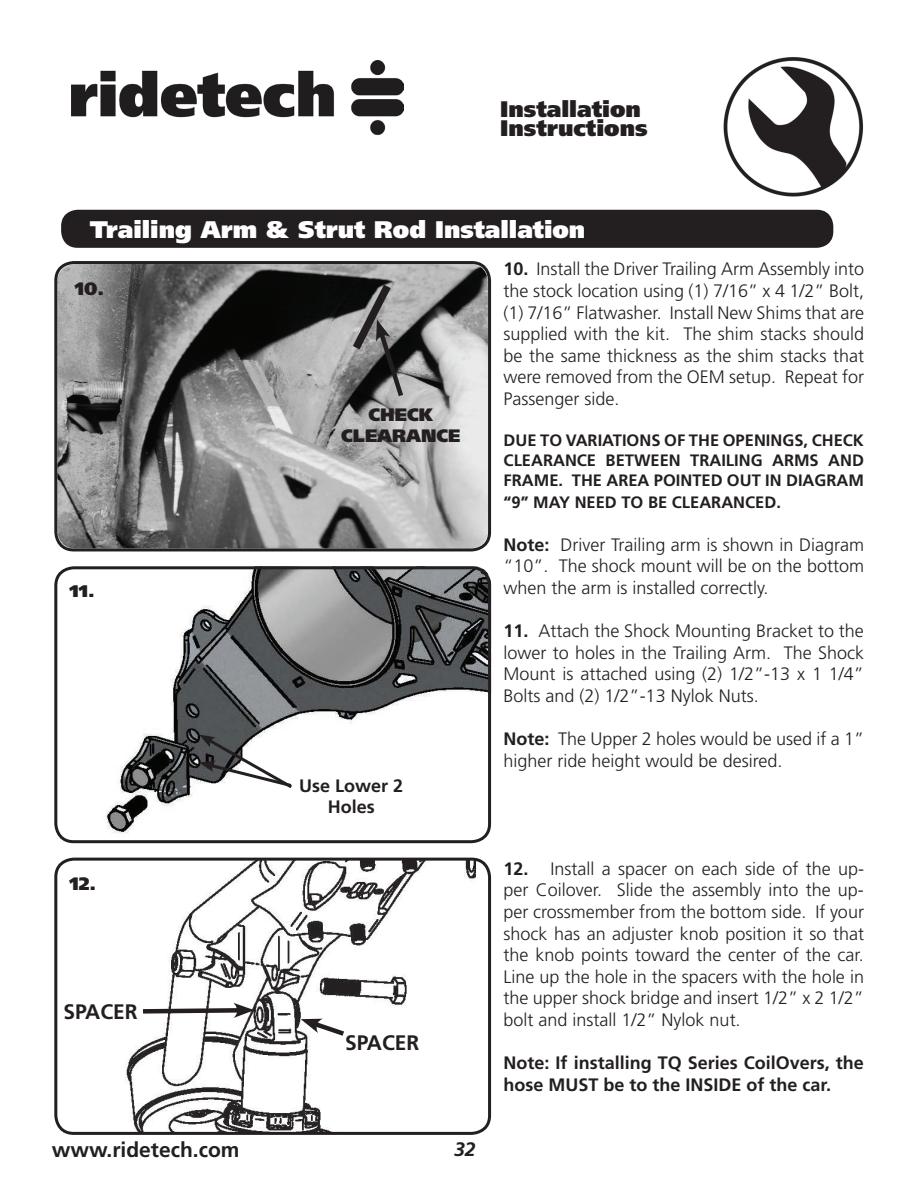
<style>
.page{position:relative;width:918px;height:1188px;background:#fff}
.page>*{position:absolute;margin:0;border:0;box-sizing:border-box;transform-origin:0 0}
.t1{font:900 24px "Frutiger";color:#fff}
.t2{font:900 22.5px/19.5px "Frutiger";color:#231f20}
.t3{font:700 21px "Frutiger";color:#231f20}
.t4{font:italic 700 19.5px "Frutiger";color:#231f20}
.t5{font:300 18px/21.6px "Frutiger";color:#231f20;text-align:justify}
.t6{font:700 18px/21.6px "Frutiger";color:#231f20}
.t7{font:900 18px/21.6px "Frutiger";color:#231f20;text-align:center}
.t8{font:900 16.8px "Frutiger";color:#231f20;scale:1.07 1}
.t9{font:700 16.5px/19.8px "Frutiger";color:#231f20;text-align:justify}
.s1{font-weight:700}
</style>
<div class="page">
<img style="left:723px;top:57px;width:140px;height:140px">
<img style="left:72px;top:61px;width:331px;height:75px">
<img style="left:57px;top:264px;width:431px;height:284px;border-radius:18px">
<div style="left:54px;top:261px;width:437px;height:290px;border:3px solid #231f20;border-radius:18px"></div>
<div style="left:61px;top:210px;width:772px;height:38px;background:#231f20;border-radius:17px"></div>
<svg style="left:346px;top:276px;width:61px;height:125px"></svg>
<img style="left:126px;top:862px;width:350px;height:269px">
<img style="left:90px;top:566px;width:401px;height:277px;border-radius:18px">
<div style="left:54px;top:566px;width:437px;height:277px;border:3px solid #231f20;border-radius:18px"></div>
<div style="left:54px;top:858px;width:437px;height:277px;border:3px solid #231f20;border-radius:18px"></div>
<svg style="left:199px;top:727px;width:129px;height:64px"></svg>
<svg style="left:301px;top:1018px;width:48px;height:21px"></svg>
<svg style="left:138px;top:1003px;width:116px;height:15px"></svg>
<p class="t2" style="left:500px;top:101px;width:149px">Installation<br>Instructions</p>
<h1 class="t1" style="left:90px;top:220px;width:497px">Trailing Arm &amp; Strut Rod Installation</h1>
<p class="t5" style="left:504px;top:260px;width:362px"><span class="s1">10.</span> Install the Driver Trailing Arm Assembly into the stock location using (1) 7/16” x 4 1/2” Bolt, (1) 7/16” Flatwasher. Install New Shims that are supplied with the kit. The shim stacks should be the same thickness as the shim stacks that were removed from the OEM setup. Repeat for Passenger side.</p>
<p class="t9" style="left:504px;top:432px;width:362px">DUE TO VARIATIONS OF THE OPENINGS, CHECK CLEARANCE BETWEEN TRAILING ARMS AND FRAME. THE AREA POINTED OUT IN DIAGRAM</p>
<p class="t9" style="left:504px;top:493px;width:279px">“9” MAY NEED TO BE CLEARANCED.</p>
<p class="t5" style="left:504px;top:535px;width:362px"><span class="s1">Note:</span> Driver Trailing arm is shown in Diagram “10”. The shock mount will be on the bottom when the arm is installed correctly.</p>
<p class="t5" style="left:504px;top:622px;width:362px"><span class="s1">11.</span> Attach the Shock Mounting Bracket to the lower to holes in the Trailing Arm. The Shock Mount is attached using (2) 1/2”-13 x 1 1/4” Bolts and (2) 1/2”-13 Nylok Nuts.</p>
<p class="t5" style="left:504px;top:730px;width:362px"><span class="s1">Note:</span> The Upper 2 holes would be used if a 1” higher ride height would be desired.</p>
<p class="t7" style="left:75px;top:280px;width:31px">10.</p>
<p class="t7" style="left:341px;top:405px;width:121px">CHECK<br>CLEARANCE</p>
<p class="t8" style="left:69px;top:584px;width:25px">11.</p>
<p class="t7" style="left:69px;top:875px;width:28px">12.</p>
<p class="t3" style="left:63px;top:1004px;width:76px">SPACER</p>
<p class="t6" style="left:299px;top:776px;width:106px;text-align:center">Use Lower 2<br>Holes</p>
<p class="t3" style="left:345px;top:1034px;width:76px">SPACER</p>
<p class="t3" style="left:52px;top:1142px;width:189px">www.ridetech.com</p>
<p class="t4" style="left:454px;top:1142px;width:23px">32</p>
<p class="t5" style="left:504px;top:859px;width:362px"><span class="s1">12.</span> Install a spacer on each side of the up&shy;per Coilover. Slide the assembly into the up&shy;per crossmember from the bottom side. If your shock has an adjuster knob position it so that the knob points toward the center of the car.<br>Line up the hole in the spacers with the hole in the upper shock bridge and insert 1/2” x 2 1/2” bolt and install 1/2” Nylok nut.</p>
<p class="t6" style="left:504px;top:1054px;width:362px">Note: If installing TQ Series CoilOvers, the hose MUST be to the INSIDE of the car.</p>
</div>
